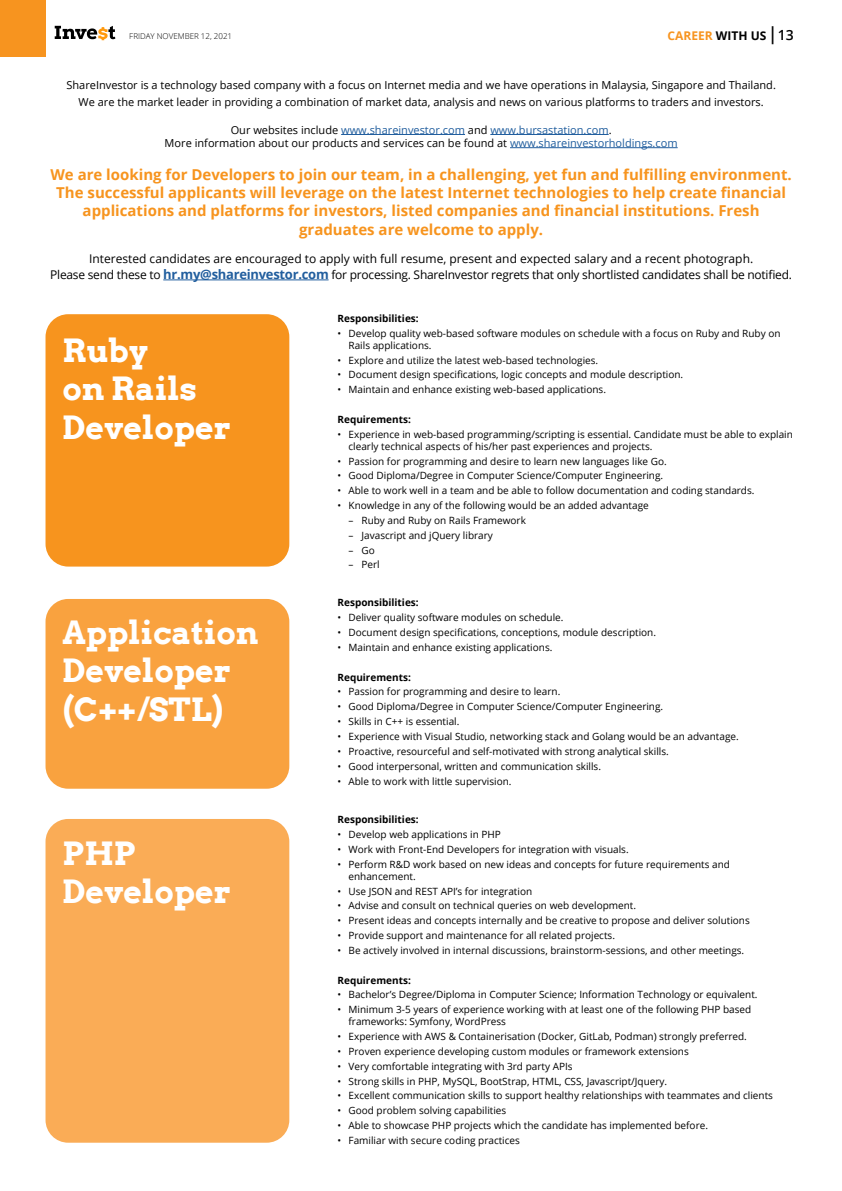
<style>
.page{position:relative;width:842px;height:1191px;background:#fff}
.page>*{position:absolute;margin:0;border:0;box-sizing:border-box;transform-origin:0 0}
.t1{font:700 32px/38.4px "Arvo";color:#fff}
.t2{font:700 15px/18px "Open Sans";color:#f7941e;text-align:center}
.t3{font:600 14px "Open Sans";color:#000}
.t4{font:12px/15.6px "Open Sans";color:#000;text-align:center}
.t5{font:700 12px "Open Sans";color:#f7941f}
.t6{font:11px/16.8px "Open Sans";color:#000;text-align:center}
.t7{font:10px/12px "Open Sans";color:#000}
.t8{font:700 10px "Open Sans";color:#000}
.t9{font:300 8px "Open Sans";color:#000}
.s1{font-size:18px}
.s2{color:#000}
.s3{color:#215e9e}
.s4{font-weight:700;font-size:13px;color:#215e9e}
</style>
<div class="page">
<div style="left:46px;top:314px;width:243px;height:252px;background:#f7941e;border-radius:23px"></div>
<div style="left:46px;top:599px;width:243px;height:189px;background:#f9a23f;border-radius:23px"></div>
<hr style="left:341px;top:134px;width:124px;height:1px;background:#215e9e">
<hr style="left:490px;top:134px;width:119px;height:1px;background:#215e9e">
<hr style="left:510px;top:147px;width:168px;height:1px;background:#215e9e">
<hr style="left:163px;top:279px;width:166px;height:1px;background:#215e9e">
<div style="left:46px;top:819px;width:243px;height:323px;background:#faac56;border-radius:23px"></div>
<div style="left:0;top:0;width:45px;height:57px;background:#f7941f"></div>
<svg style="left:55px;top:26px;width:60px;height:14px"></svg>
<p class="t9" style="left:129px;top:31px;width:104px">FRIDAY NOVEMBER 12, 2021</p>
<h3 class="t3" style="left:768px;top:25px;width:27px"><span class="s1">|</span>13</h3>
<p class="t5" style="left:667px;top:27px;width:100px">CAREER <span class="s2">WITH US</span></p>
<p class="t6" style="left:66px;top:77px;width:711px">ShareInvestor is a technology based company with a focus on Internet media and we have operations in Malaysia, Singapore and Thailand.<br>We are the market leader in providing a combination of market data, analysis and news on various platforms to traders and investors.</p>
<p class="t6" style="left:165px;top:123px;width:514px;line-height:13.2px">Our websites include <span class="s3">www.shareinvestor.com</span> and <span class="s3">www.bursastation.com</span>.<br>More information about our products and services can be found at <span class="s3">www.shareinvestorholdings.com</span></p>
<p class="t2" style="left:50px;top:166px;width:743px">We are looking for Developers to join our team, in a challenging, yet fun and fulfilling environment.<br>The successful applicants will leverage on the latest Internet technologies to help create financial applications and platforms for investors, listed companies and financial institutions. Fresh graduates are welcome to apply.</p>
<p class="t4" style="left:50px;top:251px;width:743px">Interested candidates are encouraged to apply with full resume, present and expected salary and a recent photograph.<br>Please send these to <span class="s4">hr.my@shareinvestor.com</span> for processing. ShareInvestor regrets that only shortlisted candidates shall be notified.</p>
<p class="t8" style="left:337px;top:311px;width:83px">Responsibilities:</p>
<p class="t7" style="left:348px;top:327px;width:433px;text-indent:-11px">• Develop quality web-based software modules on schedule with a focus on Ruby and Ruby on<br>Rails applications.</p>
<p class="t7" style="left:337px;top:354px;width:262px">• Explore and utilize the latest web-based technologies.</p>
<p class="t7" style="left:337px;top:368px;width:347px">• Document design specifications, logic concepts and module description.</p>
<p class="t7" style="left:337px;top:383px;width:270px">• Maintain and enhance existing web-based applications.</p>
<p class="t8" style="left:337px;top:412px;width:75px">Requirements:</p>
<p class="t7" style="left:348px;top:428px;width:446px;text-indent:-11px">• Experience in web-based programming/scripting is essential. Candidate must be able to explain clearly technical aspects of his/her past experiences and projects.</p>
<p class="t7" style="left:337px;top:455px;width:331px">• Passion for programming and desire to learn new languages like Go.</p>
<p class="t7" style="left:337px;top:469px;width:327px">• Good Diploma/Degree in Computer Science/Computer Engineering.</p>
<p class="t7" style="left:337px;top:484px;width:418px">• Able to work well in a team and be able to follow documentation and coding standards.</p>
<p class="t7" style="left:337px;top:499px;width:313px">• Knowledge in any of the following would be an added advantage</p>
<p class="t7" style="left:348px;top:514px;width:179px">– Ruby and Ruby on Rails Framework</p>
<p class="t7" style="left:348px;top:529px;width:146px">– Javascript and jQuery library</p>
<p class="t7" style="left:348px;top:543px;width:28px">– Go</p>
<p class="t7" style="left:348px;top:558px;width:33px">– Perl</p>
<h1 class="t1" style="left:63px;top:331px;width:170px">Ruby<br>on Rails<br>Developer</h1>
<h1 class="t1" style="left:63px;top:613px;width:198px">Application<br>Developer (C++/STL)</h1>
<h1 class="t1" style="left:63px;top:834px;width:170px">PHP<br>Developer</h1>
<p class="t8" style="left:337px;top:596px;width:83px">Responsibilities:</p>
<p class="t7" style="left:337px;top:611px;width:227px">• Deliver quality software modules on schedule.</p>
<p class="t7" style="left:337px;top:626px;width:320px">• Document design specifications, conceptions, module description.</p>
<p class="t7" style="left:337px;top:641px;width:216px">• Maintain and enhance existing applications.</p>
<p class="t8" style="left:337px;top:670px;width:75px">Requirements:</p>
<p class="t7" style="left:337px;top:685px;width:224px">• Passion for programming and desire to learn.</p>
<p class="t7" style="left:337px;top:700px;width:327px">• Good Diploma/Degree in Computer Science/Computer Engineering.</p>
<p class="t7" style="left:337px;top:715px;width:123px">• Skills in C++ is essential.</p>
<p class="t7" style="left:337px;top:730px;width:403px">• Experience with Visual Studio, networking stack and Golang would be an advantage.</p>
<p class="t7" style="left:337px;top:745px;width:333px">• Proactive, resourceful and self-motivated with strong analytical skills.</p>
<p class="t7" style="left:337px;top:760px;width:265px">• Good interpersonal, written and communication skills.</p>
<p class="t7" style="left:337px;top:774px;width:175px">• Able to work with little supervision.</p>
<p class="t8" style="left:337px;top:812px;width:83px">Responsibilities:</p>
<p class="t7" style="left:337px;top:828px;width:165px">• Develop web applications in PHP</p>
<p class="t7" style="left:337px;top:843px;width:293px">• Work with Front-End Developers for integration with visuals.</p>
<p class="t7" style="left:348px;top:858px;width:383px;text-indent:-11px">• Perform R&amp;D work based on new ideas and concepts for future requirements and enhancement.</p>
<p class="t7" style="left:337px;top:884px;width:196px">• Use JSON and REST API’s for integration</p>
<p class="t7" style="left:337px;top:899px;width:300px">• Advise and consult on technical queries on web development.</p>
<p class="t7" style="left:337px;top:914px;width:414px">• Present ideas and concepts internally and be creative to propose and deliver solutions</p>
<p class="t7" style="left:337px;top:929px;width:279px">• Provide support and maintenance for all related projects.</p>
<p class="t7" style="left:337px;top:944px;width:408px">• Be actively involved in internal discussions, brainstorm-sessions, and other meetings.</p>
<p class="t8" style="left:337px;top:973px;width:75px">Requirements:</p>
<p class="t7" style="left:337px;top:988px;width:421px">• Bachelor’s Degree/Diploma in Computer Science; Information Technology or equivalent.</p>
<p class="t7" style="left:348px;top:1003px;width:404px;text-indent:-11px">• Minimum 3-5 years of experience working with at least one of the following PHP based frameworks: Symfony, WordPress</p>
<p class="t7" style="left:337px;top:1030px;width:411px">• Experience with AWS &amp; Containerisation (Docker, GitLab, Podman) strongly preferred.</p>
<p class="t7" style="left:337px;top:1045px;width:353px">• Proven experience developing custom modules or framework extensions</p>
<p class="t7" style="left:337px;top:1060px;width:237px">• Very comfortable integrating with 3rd party APIs</p>
<p class="t7" style="left:337px;top:1074px;width:331px">• Strong skills in PHP, MySQL, BootStrap, HTML, CSS, Javascript/Jquery.</p>
<p class="t7" style="left:337px;top:1089px;width:437px">• Excellent communication skills to support healthy relationships with teammates and clients</p>
<p class="t7" style="left:337px;top:1104px;width:170px">• Good problem solving capabilities</p>
<p class="t7" style="left:337px;top:1119px;width:372px">• Able to showcase PHP projects which the candidate has implemented before.</p>
<p class="t7" style="left:337px;top:1134px;width:184px">• Familiar with secure coding practices</p>
</div>
